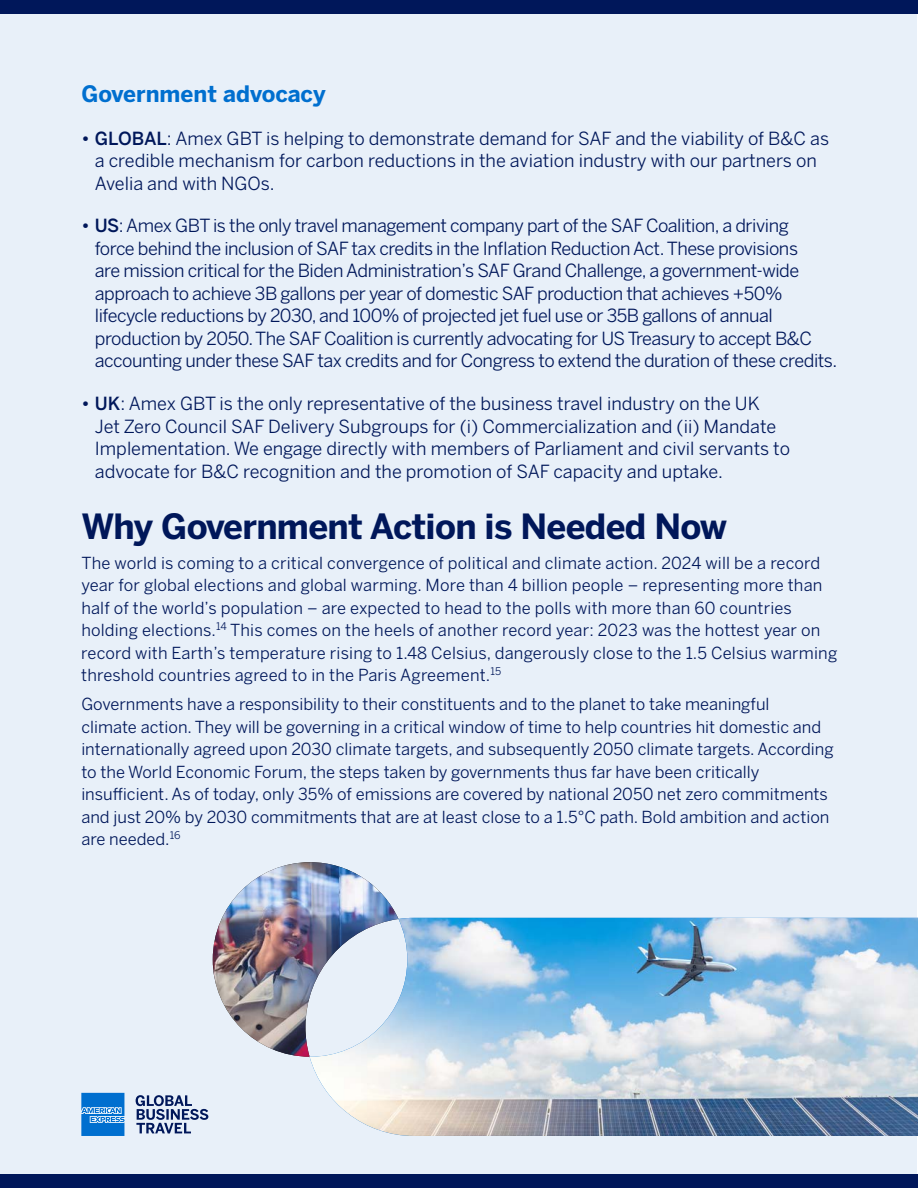
<style>
.page{position:relative;width:918px;height:1188px;background:#fff}
.page>*{position:absolute;margin:0;border:0;box-sizing:border-box;transform-origin:0 0}
.Main_Title{font:700 34.5px "Benton Sans";letter-spacing:-.02em;color:#00175a}
.Small_Title{font:700 22.5px "Benton Sans";color:#006fcf}
.t1{font:18px/22.5px "Benton Sans";letter-spacing:-.025em;color:#00175a}
.t2{font:18px/22.5px "Benton Sans";color:#00175a}
.main_copy{font:16.5px/22.5px "Benton Sans";color:#00175a}
.s1{font-weight:500}
</style>
<div class="page">
<div style="left:1px;top:1px;width:916px;height:1186px;background:#e8f0f9"></div>
<div style="left:0;top:1174px;width:918px;height:14px;background:#00175a"></div>
<div style="left:0;top:0;width:918px;height:14px;background:#00175a"></div>
<svg style="left:81px;top:1093px;width:44px;height:43px;background:#2785d6"></svg>
<svg style="left:136px;top:1095px;width:72px;height:38px"></svg>
<img style="left:213px;top:862px;width:185px;height:195px">
<img style="left:310px;top:918px;width:608px;height:218px">
<p class="Small_Title" style="left:81px;top:80px;width:246px">Government advocacy</p>
<p class="t2" style="left:95px;top:127px;width:736px;text-indent:-14px"><span class="s1">• GLOBAL</span>: Amex GBT is helping to demonstrate demand for SAF and the viability of B&amp;C as a credible mechanism for carbon reductions in the aviation industry with our partners on<br>Avelia and with NGOs.</p>
<p class="t1" style="left:95px;top:214px;width:744px;text-indent:-14px"><span class="s1">• US</span>: Amex GBT is the only travel management company part of the SAF Coalition, a driving<br>force behind the inclusion of SAF tax credits in the Inflation Reduction Act. These provisions<br>are mission critical for the Biden Administration’s SAF Grand Challenge, a government-wide approach to achieve 3B gallons per year of domestic SAF production that achieves +50% lifecycle reductions by 2030, and 100% of projected jet fuel use or 35B gallons of annual production by 2050. The SAF Coalition is currently advocating for US Treasury to accept B&amp;C accounting under these SAF tax credits and for Congress to extend the duration of these credits.</p>
<p class="t2" style="left:95px;top:392px;width:697px;text-indent:-14px"><span class="s1">• UK</span>: Amex GBT is the only representative of the business travel industry on the UK<br>Jet Zero Council SAF Delivery Subgroups for (i) Commercialization and (ii) Mandate Implementation. We engage directly with members of Parliament and civil servants to advocate for B&amp;C recognition and the promotion of SAF capacity and uptake.</p>
<p class="Main_Title" style="left:81px;top:505px;width:647px">Why Government Action is Needed Now</p>
<p class="main_copy" style="left:81px;top:551px;width:758px">The world is coming to a critical convergence of political and climate action. 2024 will be a record year for global elections and global warming. More than 4 billion people – representing more than half of the world’s population – are expected to head to the polls with more than 60 countries holding elections.<sup>14</sup> This comes on the heels of another record year: 2023 was the hottest year on record with Earth’s temperature rising to 1.48 Celsius, dangerously close to the 1.5 Celsius warming threshold countries agreed to in the Paris Agreement.<sup>15</sup></p>
<p class="main_copy" style="left:81px;top:693px;width:754px">Governments have a responsibility to their constituents and to the planet to take meaningful<br>climate action. They will be governing in a critical window of time to help countries hit domestic and internationally agreed upon 2030 climate targets, and subsequently 2050 climate targets. According to the World Economic Forum, the steps taken by governments thus far have been critically insufficient. As of today, only 35% of emissions are covered by national 2050 net zero commitments and just 20% by 2030 commitments that are at least close to a 1.5°C path. Bold ambition and action are needed.<sup>16</sup></p>
</div>
